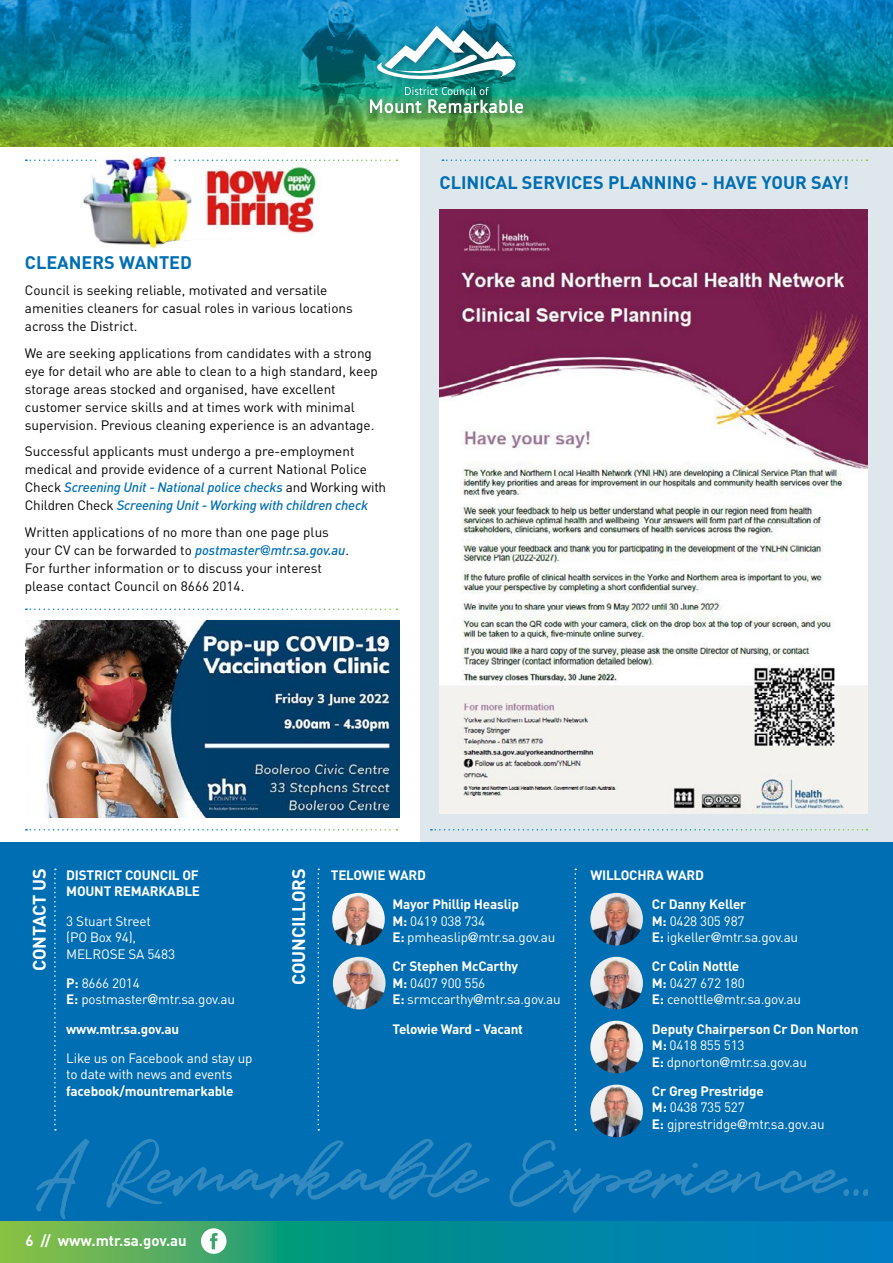
<style>
.page{position:relative;width:893px;height:1263px;background:#fff}
.page>*{position:absolute;margin:0;border:0;box-sizing:border-box;transform-origin:0 0}
.t1{font:700 18px "DIN";color:#006eb2}
.t2{font:700 18px "DIN";letter-spacing:-.01em;color:#fff}
.t3{font:700 15px "DIN";color:#fff}
.t4{font:13.5px/18px "DIN";color:#000}
.t5{font:13.5px/16.5px "DIN";letter-spacing:-.015em;color:#fff}
.t6{font:700 13.5px/16.5px "DIN";letter-spacing:-.015em;color:#fff}
.s1{font-weight:500;font-style:italic;color:#006eb2}
.s2{font-family:"Helvetica Neue";font-weight:500;font-style:italic;color:#006eb2}
.s3{font-weight:700}
.s4{font-family:"Helvetica Neue";font-weight:500;font-style:italic}
.s5{font-weight:400}
</style>
<div class="page">
<div style="left:421px;top:146px;width:472px;height:696px;background:#dde7ec"></div>
<div style="left:0;top:842px;width:893px;height:380px;background:#006eb2"></div>
<svg style="left:54px;top:869px;width:2px;height:261px"></svg>
<svg style="left:317px;top:869px;width:2px;height:261px"></svg>
<svg style="left:575px;top:869px;width:1px;height:261px"></svg>
<svg style="left:36px;top:1139px;width:54px;height:80px"></svg>
<svg style="left:106px;top:1139px;width:384px;height:69px"></svg>
<svg style="left:509px;top:1140px;width:358px;height:73px"></svg>
<svg style="left:431px;top:829px;width:436px;height:1px"></svg>
<svg style="left:442px;top:159px;width:425px;height:2px"></svg>
<svg style="left:26px;top:829px;width:371px;height:1px"></svg>
<svg style="left:26px;top:159px;width:371px;height:2px"></svg>
<svg style="left:26px;top:608px;width:371px;height:2px"></svg>
<img style="left:590px;top:1021px;width:53px;height:52px;border-radius:26px">
<img style="left:590px;top:893px;width:53px;height:52px;border-radius:26px">
<img style="left:333px;top:957px;width:53px;height:52px;border-radius:26px">
<img style="left:590px;top:957px;width:53px;height:52px;border-radius:26px">
<img style="left:590px;top:1084px;width:53px;height:53px;border-radius:26px">
<img style="left:332px;top:893px;width:53px;height:52px;border-radius:26px">
<img style="left:440px;top:209px;width:427px;height:604px">
<img style="left:66px;top:156px;width:270px;height:93px">
<img style="left:25px;top:620px;width:374px;height:198px">
<img style="left:0;top:0;width:893px;height:146px">
<svg style="left:0;top:1222px;width:893px;height:41px;background:#1b938d"></svg>
<svg style="left:201px;top:1228px;width:26px;height:26px"></svg>
<div style="left:362px;top:19px;width:171px;height:105px;background:#000;opacity:.35"></div>
<img style="left:370px;top:26px;width:153px;height:87px">
<h1 class="t1" style="left:25px;top:251px;width:169px">CLEANERS WANTED</h1>
<p class="t4" style="left:25px;top:281px;width:329px">Council is seeking reliable, motivated and versatile amenities cleaners for casual roles in various locations across the District.</p>
<p class="t4" style="left:25px;top:344px;width:354px">We are seeking applications from candidates with a strong eye for detail who are able to clean to a high standard, keep storage areas stocked and organised, have excellent customer service skills and at times work with minimal supervision. Previous cleaning experience is an advantage.</p>
<p class="t4" style="left:25px;top:442px;width:363px">Successful applicants must undergo a pre-employment medical and provide evidence of a current National Police Check <span class="s1">Screening Unit - National police checks</span> and Working with Children Check <span class="s1">Screening Unit - Working with children check</span></p>
<p class="t4" style="left:25px;top:523px;width:326px">Written applications of no more than one page plus your CV can be forwarded to <span class="s1">postmaster</span><span class="s2">@</span><span class="s1">mtr.sa.gov.au</span>.<br>For further information or to discuss your interest please contact Council on 8666 2014.</p>
<h1 class="t1" style="left:440px;top:171px;width:411px">CLINICAL SERVICES PLANNING - HAVE YOUR SAY!</h1>
<h1 class="t2" style="left:27px;top:971px;width:104px;rotate:-90deg">CONTACT US</h1>
<h1 class="t2" style="left:287px;top:985px;width:118px;rotate:-90deg">COUNCILLORS</h1>
<p class="t6" style="left:66px;top:866px;width:135px">DISTRICT COUNCIL OF<br>MOUNT REMARKABLE</p>
<p class="t5" style="left:66px;top:912px;width:110px">3 Stuart Street (PO Box 94),<br>MELROSE SA 5483</p>
<p class="t5" style="left:66px;top:974px;width:170px"><span class="s3">P:</span> 8666 2014<br><span class="s3">E:</span> postmaster<span class="s4">@</span>mtr.sa.gov.au</p>
<p class="t6" style="left:66px;top:1020px;width:114px">www.mtr.sa.gov.au</p>
<p class="t5" style="left:66px;top:1049px;width:188px">Like us on Facebook and stay up to date with news and events</p>
<p class="t6" style="left:66px;top:1082px;width:169px">facebook/mountremarkable</p>
<p class="t6" style="left:392px;top:860px;width:128px;line-height:29.2px;text-indent:-62px">TELOWIE WARD<br>Mayor Phillip Heaslip</p>
<p class="t5" style="left:392px;top:912px;width:165px"><span class="s3">M:</span> 0419 038 734<br><span class="s3">E:</span> pmheaslip<span class="s4">@</span>mtr.sa.gov.au</p>
<p class="t5" style="left:392px;top:958px;width:170px"><span class="s3">Cr Stephen McCarthy<br>M:</span> 0407 900 556<br><span class="s3">E:</span> srmccarthy<span class="s4">@</span>mtr.sa.gov.au</p>
<p class="t6" style="left:392px;top:1020px;width:132px">Telowie Ward - Vacant</p>
<p class="t6" style="left:652px;top:860px;width:96px;line-height:29.2px;text-indent:-62px">WILLOCHRA WARD<br>Cr Danny Keller</p>
<p class="t5" style="left:652px;top:912px;width:148px"><span class="s3">M:</span> 0428 305 987<br><span class="s3">E:</span> igkeller<span class="s4">@</span>mtr.sa.gov.au</p>
<p class="t5" style="left:652px;top:958px;width:151px"><span class="s3">Cr Colin Nottle<br>M:</span> 0427 672 180<br><span class="s3">E:</span> cenottle<span class="s4">@</span>mtr.sa.gov.au</p>
<p class="t6" style="left:652px;top:1020px;width:208px">Deputy Chairperson Cr Don Norton<br>M: <span class="s5">0418 855 513<br></span>E: <span class="s5">dpnorton</span><span class="s4">@</span><span class="s5">mtr.sa.gov.au</span></p>
<p class="t5" style="left:652px;top:1082px;width:174px"><span class="s3">Cr Greg Prestridge<br>M:</span> 0438 735 527<br><span class="s3">E:</span> gjprestridge<span class="s4">@</span>mtr.sa.gov.au</p>
<p class="t3" style="left:26px;top:1231px;width:163px">6 // www.mtr.sa.gov.au</p>
</div>
